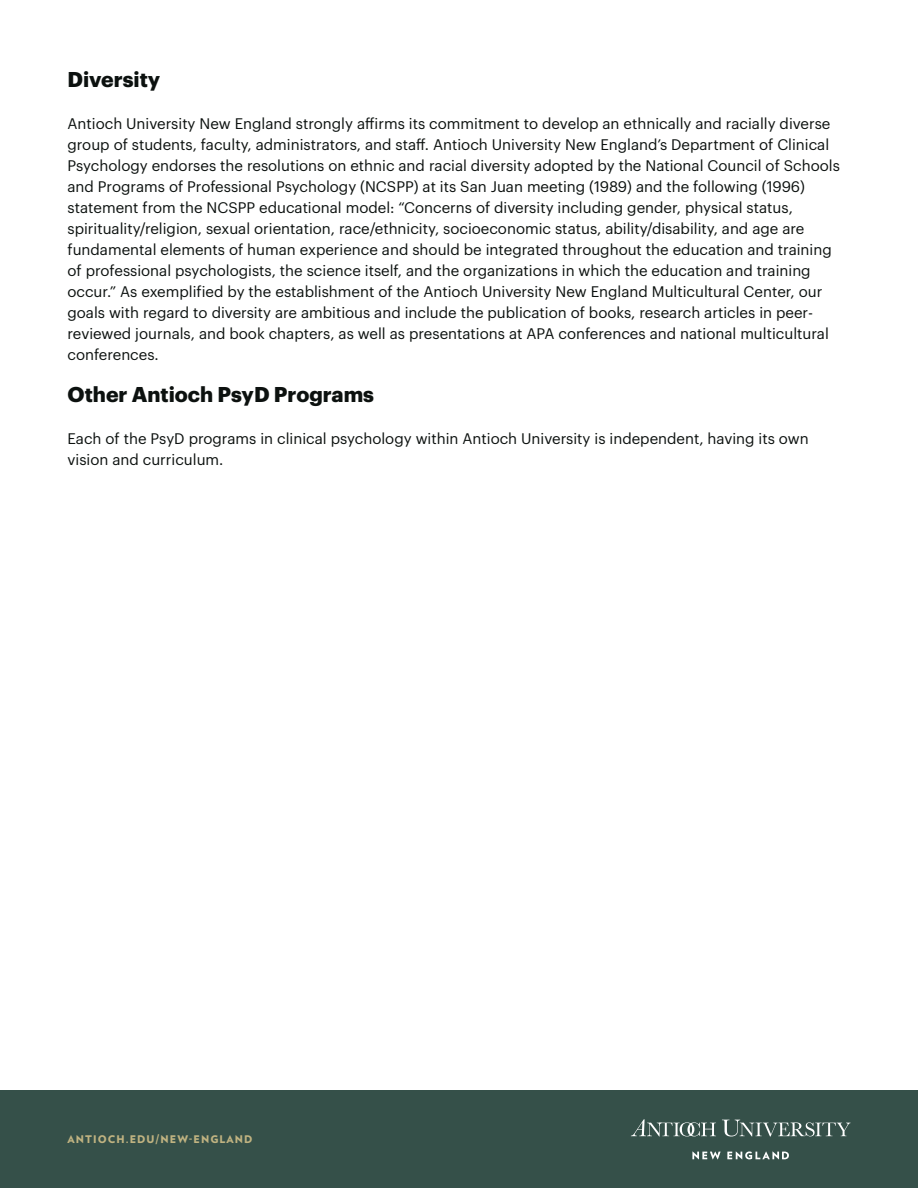
<style>
.page{position:relative;width:918px;height:1188px;background:#fff}
.page>*{position:absolute;margin:0;border:0;box-sizing:border-box;transform-origin:0 0}
.t1{font:700 21px "Graphik";color:#0c110f}
.t2{font:15px/21px "Graphik";color:#0c110f}
.t3{font:900 10.5px "Verlag";letter-spacing:.1em;color:#c0b381}
</style>
<div class="page">
<div style="left:0;top:1091px;width:918px;height:97px;background:#355049"></div>
<svg style="left:692px;top:1151px;width:29px;height:8px"></svg>
<svg style="left:727px;top:1151px;width:62px;height:8px"></svg>
<svg style="left:722px;top:1120px;width:128px;height:17px"></svg>
<svg style="left:631px;top:1119px;width:85px;height:18px"></svg>
<p class="t1" style="left:68px;top:63px;width:94px">Diversity</p>
<p class="t2" style="left:68px;top:112px;width:774px">Antioch University New England strongly affirms its commitment to develop an ethnically and racially diverse group of students, faculty, administrators, and staff. Antioch University New England’s Department of Clinical Psychology endorses the resolutions on ethnic and racial diversity adopted by the National Council of Schools and Programs of Professional Psychology (NCSPP) at its San Juan meeting (1989) and the following (1996) statement from the NCSPP educational model: “Concerns of diversity including gender, physical status, spirituality/religion, sexual orientation, race/ethnicity, socioeconomic status, ability/disability, and age are fundamental elements of human experience and should be integrated throughout the education and training of professional psychologists, the science itself, and the organizations in which the education and training occur.” As exemplified by the establishment of the Antioch University New England Multicultural Center, our goals with regard to diversity are ambitious and include the publication of books, research articles in peer&shy;reviewed journals, and book chapters, as well as presentations at APA conferences and national multicultural conferences.</p>
<p class="t1" style="left:68px;top:378px;width:308px">Other Antioch PsyD Programs</p>
<p class="t2" style="left:68px;top:427px;width:743px">Each of the PsyD programs in clinical psychology within Antioch University is independent, having its own vision and curriculum.</p>
<p class="t3" style="left:68px;top:1131px;width:187px">ANTIOCH.EDU/NEW-ENGLAND</p>
</div>
